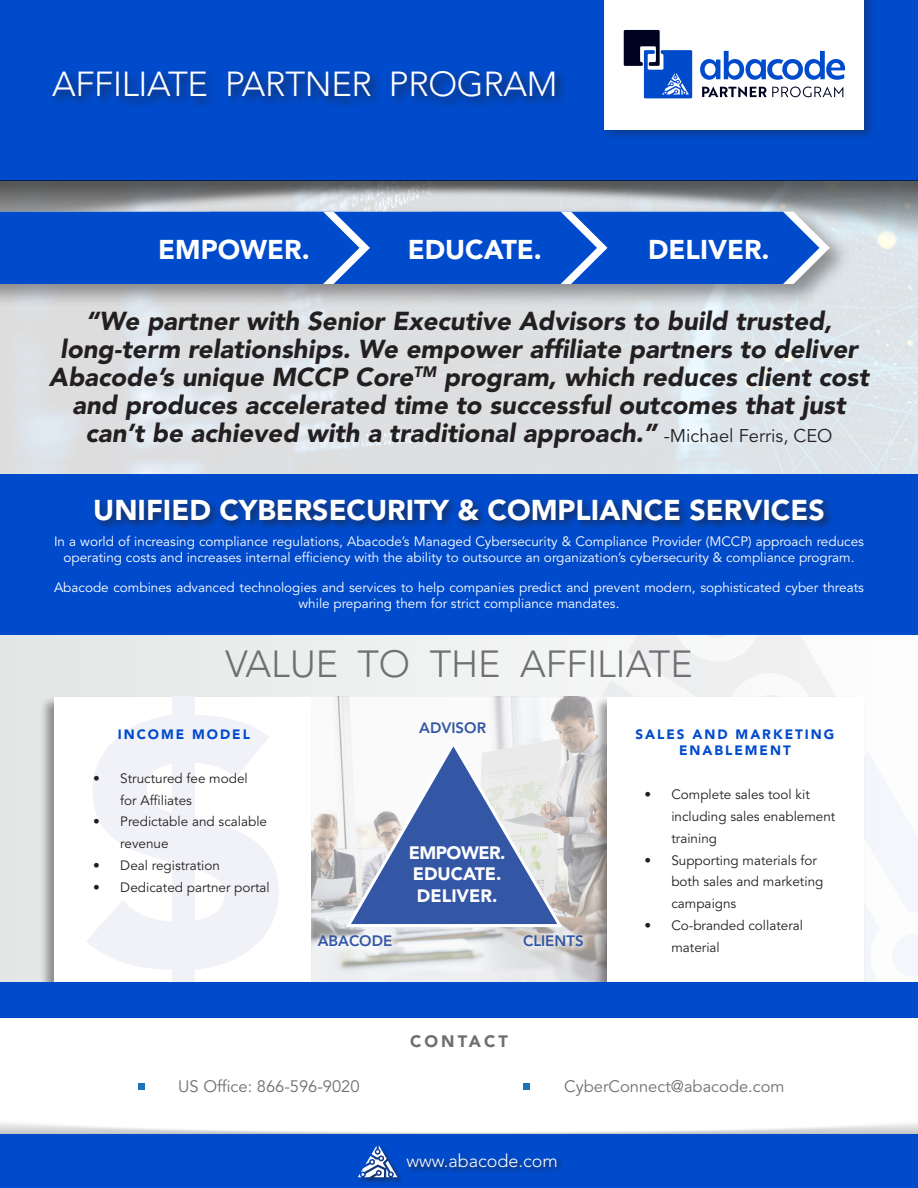
<style>
.page{position:relative;width:918px;height:1188px;background:#fff}
.page>*{position:absolute;margin:0;border:0;box-sizing:border-box;transform-origin:0 0}
.t1{font:900 348px "Avenir LT Pro";color:#f1f2f8}
.t2{font:300 37.5px "Avenir LT Pro";color:#6f7073}
.t3{font:300 34.5px "Avenir LT Pro";letter-spacing:-.01em;color:#fff}
.t4{font:900 28.5px "Avenir LT Pro";color:#fff}
.t5{font:900 27px "Avenir LT Pro";color:#fff}
.t6{font:italic 900 25.8px/27.9px "Avenir LT Pro";color:#231f20;text-align:center}
.t7{font:300 18px "Avenir LT Pro";color:#fff}
.t8{font:900 17.85px "Avenir LT Pro";color:#fff}
.t9{font:900 17.85px "Avenir LT Pro";letter-spacing:-.03em;color:#fff}
.t10{font:16.5px "Avenir LT Pro";color:#6f7073}
.t11{font:900 16.5px "Avenir LT Pro";letter-spacing:.185em;color:#6f7073}
.t12{font:800 15px "Avenir LT Pro";color:#3356a5}
.t13{font:13.5px/16.2px "Avenir LT Pro";color:#fff;text-align:center}
.t14{font:13.5px/21.9px "Avenir LT Pro";color:#231f20}
.t15{font:900 13.5px/16.2px "Avenir LT Pro";letter-spacing:.145em;color:#004bcc;text-align:center}
.s1{font-weight:400;font-style:normal;font-size:18.3px}
</style>
<div class="page">
<div style="left:0;top:635px;width:464px;height:347px;background:#e8e9e9"></div>
<div style="left:464px;top:635px;width:371px;height:62px;background:#f3f3f3"></div>
<svg style="left:866px;top:752px;width:52px;height:230px"></svg>
<svg style="left:0;top:254px;width:918px;height:221px;background:#dce1e5"></svg>
<div style="left:0;top:0;width:918px;height:180px;background:#004bcc"></div>
<div style="left:138px;top:1083px;width:6px;height:7px;background:#1974bb"></div>
<div style="left:524px;top:1083px;width:6px;height:7px;background:#1974bb"></div>
<img style="left:0;top:180px;width:918px;height:74px">
<div style="left:602px;top:0;width:275px;height:142px;background:#231f20;opacity:.35"></div>
<div style="left:605px;top:0;width:259px;height:129px;background:#fff"></div>
<svg style="left:624px;top:30px;width:68px;height:68px"></svg>
<svg style="left:700px;top:51px;width:145px;height:29px"></svg>
<svg style="left:702px;top:87px;width:141px;height:10px"></svg>
<div style="left:50px;top:68px;width:517px;height:42px;background:#231f20;opacity:.75"></div>
<div style="left:0;top:206px;width:853px;height:103px;background:#231f20;opacity:.45"></div>
<div style="left:0;top:212px;width:830px;height:72px;background:#004bcc"></div>
<div style="left:0;top:1134px;width:918px;height:54px;background:#004bcc"></div>
<div style="left:357px;top:1145px;width:207px;height:39px;background:#231f20;opacity:.75"></div>
<svg style="left:358px;top:1145px;width:39px;height:32px"></svg>
<div style="left:0;top:475px;width:918px;height:160px;background:#004bcc"></div>
<div style="left:92px;top:496px;width:743px;height:36px;background:#231f20;opacity:.7"></div>
<img style="left:313px;top:697px;width:280px;height:285px">
<div style="left:40px;top:695px;width:273px;height:319px;background:#231f20;opacity:.45"></div>
<div style="left:54px;top:697px;width:256px;height:302px;background:#fff"></div>
<div style="left:593px;top:695px;width:273px;height:319px;background:#231f20;opacity:.45"></div>
<div style="left:608px;top:697px;width:256px;height:302px;background:#fff"></div>
<div style="left:0;top:982px;width:918px;height:35px;background:#004bcc"></div>
<svg style="left:343px;top:737px;width:222px;height:193px"></svg>
<div style="left:312px;top:929px;width:87px;height:25px;background:#fff;opacity:.8"></div>
<div style="left:517px;top:929px;width:74px;height:25px;background:#fff;opacity:.8"></div>
<p class="t3" style="left:52px;top:64px;width:507px">AFFILIATE PARTNER PROGRAM</p>
<p class="t5" style="left:158px;top:233px;width:153px">EMPOWER.</p>
<p class="t5" style="left:408px;top:233px;width:136px">EDUCATE.</p>
<p class="t5" style="left:648px;top:233px;width:123px">DELIVER.</p>
<p class="t6" style="left:49px;top:307px;width:822px">“We partner with Senior Executive Advisors to build trusted, long-term relationships. We empower affiliate partners to deliver Abacode’s unique MCCP Core<sup>TM</sup> program, which reduces client cost and produces accelerated time to successful outcomes that just can’t be achieved with a traditional approach.” <span class="s1">-Michael Ferris, CEO</span></p>
<p class="t4" style="left:93px;top:493px;width:733px">UNIFIED CYBERSECURITY &amp; COMPLIANCE SERVICES</p>
<p class="t13" style="left:54px;top:533px;width:811px">In a world of increasing compliance regulations, Abacode’s Managed Cybersecurity &amp; Compliance Provider (MCCP) approach reduces operating costs and increases internal efficiency with the ability to outsource an organization’s cybersecurity &amp; compliance program.</p>
<p class="t13" style="left:54px;top:579px;width:811px">Abacode combines advanced technologies and services to help companies predict and prevent modern, sophisticated cyber threats while preparing them for strict compliance mandates.</p>
<p class="t2" style="left:225px;top:641px;width:469px">VALUE TO THE AFFILIATE</p>
<p class="t1" style="left:81px;top:634px;width:208px">$</p>
<p class="t15" style="left:118px;top:726px;width:134px">INCOME MODEL</p>
<p class="t14" style="left:120px;top:767px;width:129px;text-indent:-27px">• Structured fee model for Affiliates</p>
<p class="t14" style="left:120px;top:811px;width:148px;text-indent:-27px">• Predictable and scalable revenue</p>
<p class="t14" style="left:93px;top:855px;width:128px">• Deal registration</p>
<p class="t14" style="left:93px;top:877px;width:178px">• Dedicated partner portal</p>
<p class="t12" style="left:419px;top:719px;width:68px">ADVISOR</p>
<p class="t12" style="left:318px;top:932px;width:76px">ABACODE</p>
<p class="t9" style="left:409px;top:842px;width:98px">EMPOWER.</p>
<p class="t8" style="left:413px;top:863px;width:90px">EDUCATE.</p>
<p class="t8" style="left:417px;top:885px;width:82px">DELIVER.</p>
<p class="t12" style="left:523px;top:932px;width:62px">CLIENTS</p>
<p class="t11" style="left:410px;top:1031px;width:99px">CONTACT</p>
<p class="t15" style="left:636px;top:726px;width:200px">SALES AND MARKETING<br>ENABLEMENT</p>
<p class="t14" style="left:671px;top:783px;width:166px;text-indent:-27px">• Complete sales tool kit including sales enablement training</p>
<p class="t14" style="left:671px;top:849px;width:154px;text-indent:-27px">• Supporting materials for both sales and marketing campaigns</p>
<p class="t14" style="left:671px;top:915px;width:133px;text-indent:-27px">• Co-branded collateral material</p>
<p class="t10" style="left:178px;top:1077px;width:183px">US Office: 866-596-9020</p>
<p class="t10" style="left:564px;top:1077px;width:222px">CyberConnect@abacode.com</p>
<p class="t7" style="left:407px;top:1150px;width:153px">www.abacode.com</p>
</div>
